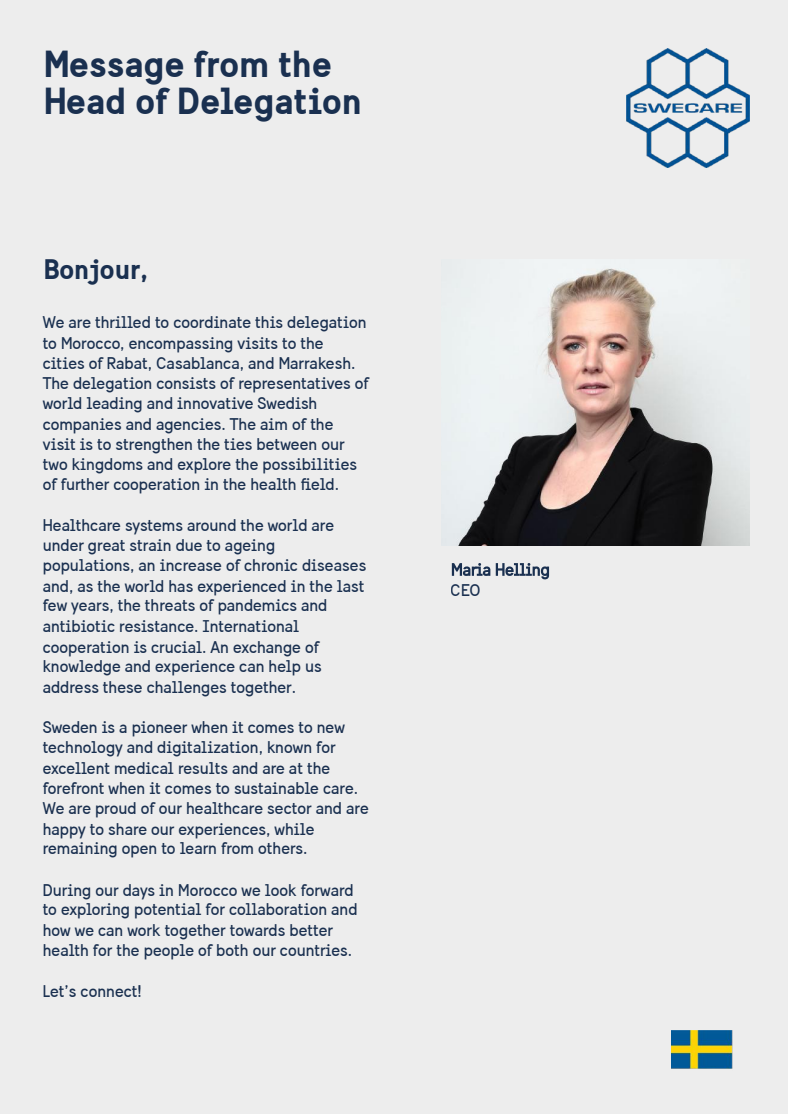
<style>
.page{position:relative;width:788px;height:1114px;background:#fff}
.page>*{position:absolute;margin:0;border:0;box-sizing:border-box;transform-origin:0 0}
.t1{font:700 37.5px/37.5px "Sweden Sans";color:#1a3050}
.t2{font:700 28.12px "Sweden Sans";color:#1a3050}
.t3{font:16.88px/20.2px "Sweden Sans";color:#1a3050}
</style>
<div class="page">
<div style="left:0;top:0;width:788px;height:1113px;background:#ededed"></div>
<img style="left:626px;top:49px;width:123px;height:119px">
<img style="left:671px;top:1030px;width:61px;height:39px">
<img style="left:441px;top:269px;width:308px;height:277px">
<svg style="left:452px;top:563px;width:97px;height:16px"></svg>
<h1 class="t1" style="left:43px;top:49px;width:320px">Message from the<br>Head of Delegation</h1>
<h2 class="t2" style="left:43px;top:255px;width:107px">Bonjour,</h2>
<p class="t3" style="left:43px;top:314px;width:328px">We are thrilled to coordinate this delegation to Morocco, encompassing visits to the cities of Rabat, Casablanca, and Marrakesh.<br>The delegation consists of representatives of world leading and innovative Swedish companies and agencies. The aim of the visit is to strengthen the ties between our two kingdoms and explore the possibilities of further cooperation in the health eld.</p>
<p class="t3" style="left:43px;top:516px;width:325px">Healthcare systems around the world are under great strain due to ageing populations, an increase of chronic diseases and, as the world has experienced in the last few years, the threats of pandemics and antibiotic resistance. International cooperation is crucial. An exchange of knowledge and experience can help us address these challenges together.</p>
<p class="t3" style="left:43px;top:719px;width:327px">Sweden is a pioneer when it comes to new technology and digitalization, known for excellent medical results and are at the forefront when it comes to sustainable care.<br>We are proud of our healthcare sector and are happy to share our experiences, while remaining open to learn from others.</p>
<p class="t3" style="left:43px;top:881px;width:316px">During our days in Morocco we look forward to exploring potential for collaboration and how we can work together towards better health for the people of both our countries.</p>
<p class="t3" style="left:43px;top:982px;width:101px">Let’s connect!</p>
<p class="t3" style="left:451px;top:582px;width:31px">CEO</p>
</div>
